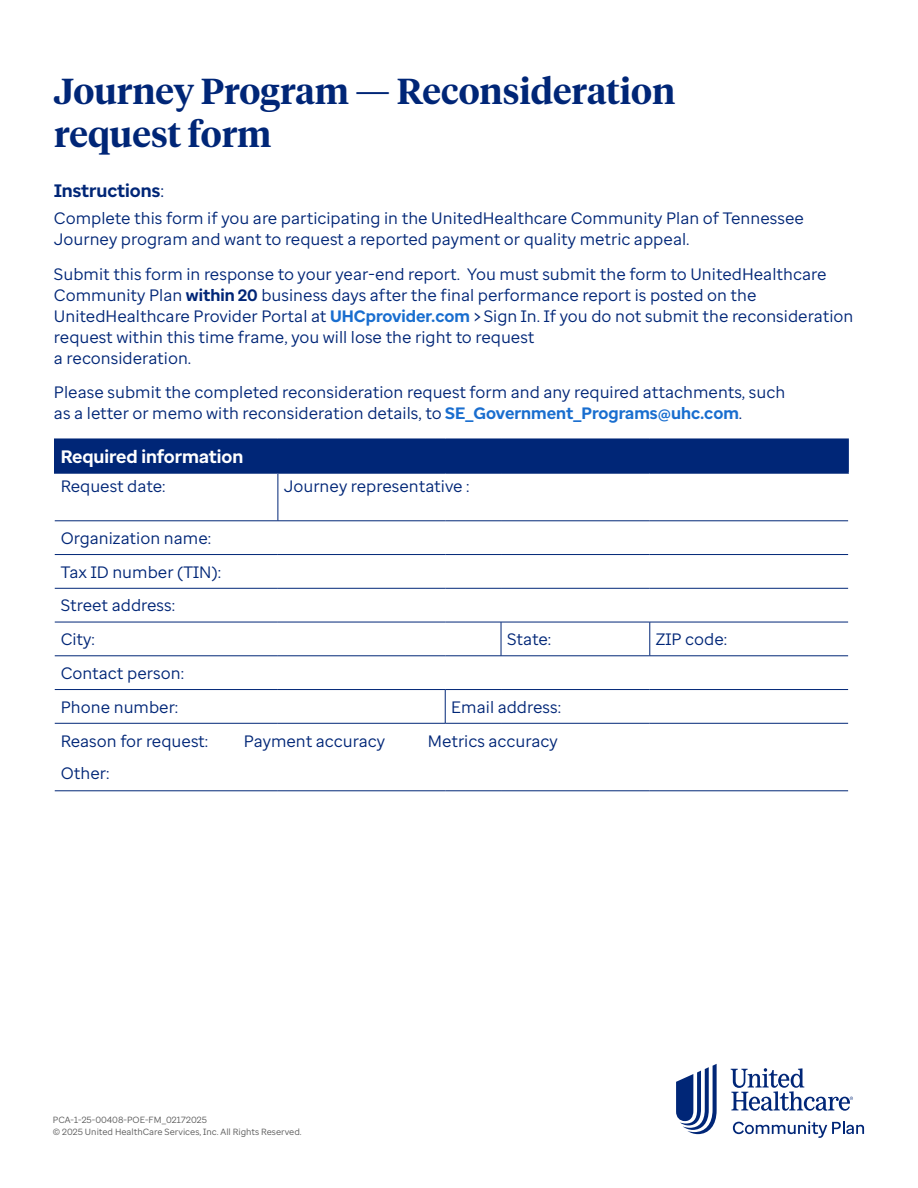
<style>
.page{position:relative;width:918px;height:1188px;background:#fff}
.page>*{position:absolute;margin:0;border:0;box-sizing:border-box;transform-origin:0 0}
.t1{font:600 36px/43.2px "UHC Serif Headline";color:#002677}
.t2{font:700 18px "Enterprise Sans";color:#fff}
.t3{font:700 18px "Enterprise Sans";color:#002677}
.t4{font:16.5px/21px "Enterprise Sans";color:#002677}
.t5{font:9px/12.1px "Enterprise Sans";color:#5a5a5a}
.s1{font-weight:400}
.s2{font-weight:700}
.s3{font-weight:700;color:#196ecf}
</style>
<div class="page">
<svg style="left:676px;top:1064px;width:41px;height:70px"></svg>
<svg style="left:731px;top:1068px;width:122px;height:43px"></svg>
<svg style="left:733px;top:1121px;width:131px;height:17px"></svg>
<div style="left:55px;top:439px;width:793px;height:34px;background:#002677"></div>
<hr style="left:278px;top:474px;width:1px;height:47px;background:#002677">
<hr style="left:55px;top:521px;width:223px;height:1px;background:#002677">
<hr style="left:278px;top:521px;width:167px;height:1px;background:#002677">
<hr style="left:445px;top:521px;width:56px;height:1px;background:#002677">
<hr style="left:501px;top:521px;width:149px;height:1px;background:#002677">
<hr style="left:650px;top:521px;width:198px;height:1px;background:#002677">
<hr style="left:55px;top:554px;width:223px;height:1px;background:#002677">
<hr style="left:278px;top:554px;width:167px;height:1px;background:#002677">
<hr style="left:445px;top:554px;width:56px;height:1px;background:#002677">
<hr style="left:501px;top:554px;width:149px;height:1px;background:#002677">
<hr style="left:650px;top:554px;width:198px;height:1px;background:#002677">
<hr style="left:55px;top:588px;width:223px;height:1px;background:#002677">
<hr style="left:278px;top:588px;width:167px;height:1px;background:#002677">
<hr style="left:445px;top:588px;width:56px;height:1px;background:#002677">
<hr style="left:501px;top:588px;width:149px;height:1px;background:#002677">
<hr style="left:650px;top:588px;width:198px;height:1px;background:#002677">
<hr style="left:55px;top:622px;width:223px;height:1px;background:#002677">
<hr style="left:278px;top:622px;width:167px;height:1px;background:#002677">
<hr style="left:445px;top:622px;width:56px;height:1px;background:#002677">
<hr style="left:501px;top:622px;width:149px;height:1px;background:#002677">
<hr style="left:501px;top:622px;width:1px;height:34px;background:#002677">
<hr style="left:650px;top:622px;width:198px;height:1px;background:#002677">
<hr style="left:650px;top:622px;width:1px;height:34px;background:#002677">
<hr style="left:55px;top:656px;width:223px;height:1px;background:#002677">
<hr style="left:278px;top:656px;width:167px;height:1px;background:#002677">
<hr style="left:445px;top:656px;width:56px;height:1px;background:#002677">
<hr style="left:501px;top:656px;width:149px;height:1px;background:#002677">
<hr style="left:650px;top:656px;width:198px;height:1px;background:#002677">
<hr style="left:55px;top:689px;width:223px;height:1px;background:#002677">
<hr style="left:278px;top:689px;width:167px;height:1px;background:#002677">
<hr style="left:445px;top:689px;width:56px;height:1px;background:#002677">
<hr style="left:445px;top:690px;width:1px;height:33px;background:#002677">
<hr style="left:501px;top:689px;width:149px;height:1px;background:#002677">
<hr style="left:650px;top:689px;width:198px;height:1px;background:#002677">
<hr style="left:55px;top:723px;width:223px;height:1px;background:#002677">
<hr style="left:278px;top:723px;width:167px;height:1px;background:#002677">
<hr style="left:445px;top:723px;width:56px;height:1px;background:#002677">
<hr style="left:501px;top:723px;width:149px;height:1px;background:#002677">
<hr style="left:650px;top:723px;width:198px;height:1px;background:#002677">
<hr style="left:54px;top:438px;width:224px;height:2px;background:#002677">
<hr style="left:54px;top:440px;width:2px;height:32px;background:#002677">
<hr style="left:278px;top:438px;width:167px;height:2px;background:#002677">
<hr style="left:445px;top:438px;width:56px;height:2px;background:#002677">
<hr style="left:501px;top:438px;width:149px;height:2px;background:#002677">
<hr style="left:650px;top:438px;width:199px;height:2px;background:#002677">
<hr style="left:847px;top:440px;width:2px;height:32px;background:#002677">
<hr style="left:54px;top:472px;width:224px;height:2px;background:#002677">
<hr style="left:278px;top:472px;width:167px;height:2px;background:#002677">
<hr style="left:445px;top:472px;width:56px;height:2px;background:#002677">
<hr style="left:501px;top:472px;width:149px;height:2px;background:#002677">
<hr style="left:650px;top:472px;width:199px;height:2px;background:#002677">
<hr style="left:55px;top:791px;width:223px;height:1px;background:#002677">
<hr style="left:278px;top:791px;width:167px;height:1px;background:#002677">
<hr style="left:445px;top:791px;width:56px;height:1px;background:#002677">
<hr style="left:501px;top:791px;width:149px;height:1px;background:#002677">
<hr style="left:650px;top:791px;width:198px;height:1px;background:#002677">
<h1 class="t1" style="left:54px;top:67px;width:623px">Journey Program — Reconsideration request form</h1>
<p class="t3" style="left:54px;top:179px;width:112px">Instructions<span class="s1">:</span></p>
<p class="t4" style="left:54px;top:208px;width:752px">Complete this form if you are participating in the UnitedHealthcare Community Plan of Tennessee<br>Journey program and want to request a reported payment or quality metric appeal.</p>
<p class="t4" style="left:54px;top:263px;width:801px">Submit this form in response to your year-end report. You must submit the form to UnitedHealthcare Community Plan <span class="s2">within 20</span> business days after the final performance report is posted on the UnitedHealthcare Provider Portal at <span class="s3">UHCprovider.com</span> &gt; Sign In. If you do not submit the reconsideration request within this time frame, you will lose the right to request<br>a reconsideration.</p>
<p class="t4" style="left:54px;top:382px;width:733px">Please submit the completed reconsideration request form and any required attachments, such as a letter or memo with reconsideration details, to <span class="s3">SE_Government_Programs@uhc.com</span>.</p>
<p class="t2" style="left:61px;top:445px;width:184px">Required information</p>
<p class="t4" style="left:61px;top:476px;width:106px">Request date:</p>
<p class="t4" style="left:284px;top:476px;width:187px">Journey representative :</p>
<p class="t4" style="left:61px;top:521px;width:162px;line-height:33.8px">Organization name:<br>Tax ID number (TIN):<br>Street address:<br>City:</p>
<p class="t4" style="left:507px;top:629px;width:46px">State:</p>
<p class="t4" style="left:656px;top:629px;width:73px">ZIP code:</p>
<p class="t4" style="left:61px;top:656px;width:125px;line-height:33.8px">Contact person:<br>Phone number:</p>
<p class="t4" style="left:451px;top:696px;width:111px">Email address:</p>
<p class="t4" style="left:61px;top:731px;width:149px">Reason for request:</p>
<p class="t4" style="left:244px;top:731px;width:143px">Payment accuracy</p>
<p class="t4" style="left:428px;top:731px;width:132px">Metrics accuracy</p>
<p class="t4" style="left:61px;top:763px;width:50px">Other:</p>
<p class="t5" style="left:53px;top:1113px;width:250px">PCA-1-25-00408-POE-FM_02172025<br>© 2025 United HealthCare Services, Inc. All Rights Reserved.</p>
</div>
